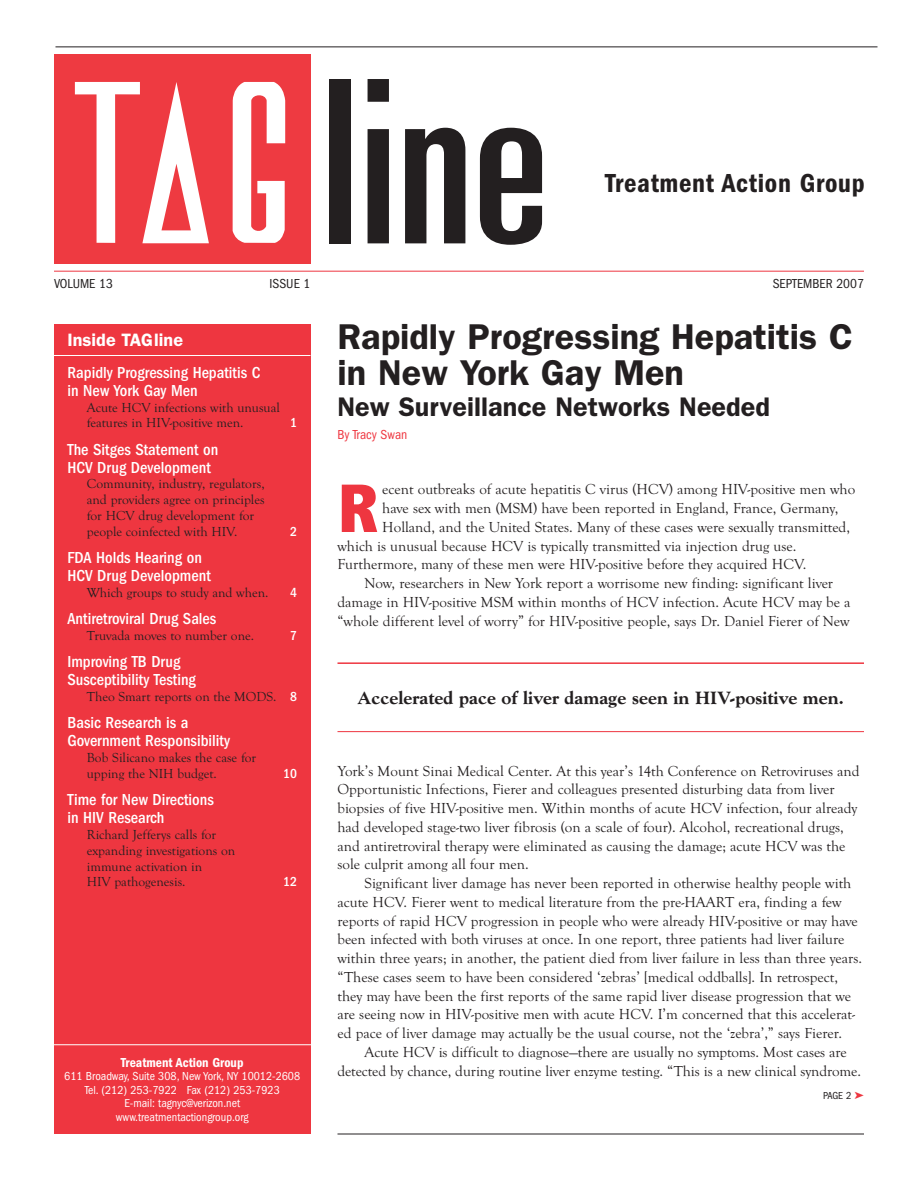
<style>
.page{position:relative;width:918px;height:1188px;background:#fff}
.page>*{position:absolute;margin:0;border:0;box-sizing:border-box;transform-origin:0 0}
.t1{font:ultra-condensed 227.7px "Univers";color:#231f20}
.t2{font:900 condensed 67.8px "Frutiger";color:#ee3640}
.t3{font:600 36px/36px "Franklin Gothic";color:#231f20}
.t4{font:600 27px "Franklin Gothic";color:#231f20}
.t5{font:600 condensed 27px "Franklin Gothic";letter-spacing:.025em;color:#231f20}
.t6{font:800 18px "Goudy";color:#231f20}
.t7{font:600 18px "Franklin Gothic";color:#fff}
.t8{font:500 condensed 16.5px/18px "Franklin Gothic";color:#fff}
.t9{font:15px/18.8px "Goudy Old Style T";color:#231f20}
.t10{font:13.5px/15.8px "Goudy Old Style T";color:#231f20}
.t11{font:condensed 13.5px "Franklin Gothic";color:#231f20}
.t12{font:600 condensed 13.5px "Franklin Gothic";color:#fff}
.t13{font:condensed 13.5px "Franklin Gothic";color:#ee3640}
.t14{font:500 condensed 13.5px "Franklin Gothic";color:#fff}
.t15{font:condensed 12px/13.5px "Franklin Gothic";color:#fff;text-align:center}
.t16{font:condensed 10.5px "Franklin Gothic";color:#231f20}
.s1{font-family:"Franklin Gothic";font-weight:500;font-stretch:condensed;color:#fff}
.s2{color:#ee3640}
</style>
<div class="page">
<div style="left:54px;top:324px;width:257px;height:810px;background:#ee3640"></div>
<hr style="left:338px;top:1134px;width:526px;height:1px;background:#231f20">
<hr style="left:338px;top:662px;width:526px;height:2px;background:#ee3640">
<hr style="left:338px;top:731px;width:526px;height:1px;background:#ee3640">
<hr style="left:40px;top:355px;width:270px;height:1px;background:#fff">
<hr style="left:48px;top:1044px;width:270px;height:1px;background:#fff">
<hr style="left:54px;top:271px;width:810px;height:1px;background:#ee3640">
<hr style="left:56px;top:46px;width:822px;height:1px;background:#231f20">
<div style="left:54px;top:54px;width:257px;height:210px;background:#ee3a41"></div>
<svg style="left:75px;top:82px;width:134px;height:161px"></svg>
<svg style="left:233px;top:82px;width:52px;height:161px"></svg>
<h1 class="t1" style="left:321px;top:79px;width:230px">line</h1>
<h3 class="t5" style="left:605px;top:174px;width:261px">Treatment Action Group</h3>
<p class="t11" style="left:54px;top:279px;width:61px">VOLUME 13</p>
<p class="t11" style="left:270px;top:279px;width:42px">ISSUE 1</p>
<p class="t11" style="left:773px;top:279px;width:93px">SEPTEMBER 2007</p>
<p class="t7" style="left:68px;top:329px;width:117px">Inside TAGline</p>
<p class="t8" style="left:67px;top:365px;width:194px">Rapidly Progressing Hepatitis C in New York Gay Men</p>
<p class="t10" style="left:87px;top:399px;width:195px">Acute HCV infections with unusual features in HIV-positive men.</p>
<p class="t8" style="left:68px;top:442px;width:152px">The Sitges Statement on<br>HCV Drug Development</p>
<p class="t10" style="left:87px;top:476px;width:179px">Community, industry, regulators, and providers agree on principles for HCV drug development for people coinfected with HIV.</p>
<p class="t14" style="left:290px;top:418px;width:8px">1</p>
<p class="t14" style="left:290px;top:527px;width:8px">2</p>
<p class="t8" style="left:68px;top:550px;width:145px">FDA Holds Hearing on<br>HCV Drug Development</p>
<p class="t10" style="left:87px;top:584px;width:183px">Which groups to study and when.</p>
<p class="t14" style="left:290px;top:588px;width:8px">4</p>
<p class="t8" style="left:68px;top:611px;width:150px">Antiretroviral Drug Sales</p>
<p class="t10" style="left:87px;top:627px;width:169px">Truvada moves to number one.</p>
<p class="t14" style="left:290px;top:631px;width:8px">7</p>
<p class="t8" style="left:67px;top:654px;width:130px">Improving TB Drug<br>Susceptibility Testing</p>
<p class="t10" style="left:87px;top:689px;width:212px">Theo Smart reports on the MODS. <span class="s1">8</span></p>
<p class="t8" style="left:68px;top:715px;width:164px">Basic Research is a<br>Government Responsibility</p>
<p class="t10" style="left:87px;top:750px;width:171px">Bob Silicano makes the case for upping the NIH budget.</p>
<p class="t14" style="left:283px;top:769px;width:15px">10</p>
<p class="t8" style="left:68px;top:792px;width:148px">Time for New Directions in HIV Research</p>
<p class="t10" style="left:87px;top:827px;width:150px">Richard Jefferys calls for expanding investigations on immune activation in<br>HIV pathogenesis.</p>
<p class="t14" style="left:283px;top:877px;width:15px">12</p>
<p class="t12" style="left:121px;top:1057px;width:124px">Treatment Action Group</p>
<p class="t15" style="left:64px;top:1070px;width:237px">611 Broadway, Suite 308, New York, NY 10012-2608<br>Tel. (212) 253-7922 Fax (212) 253-7923<br>E-mail: tagnyc@verizon.net www.treatmentactiongroup.org</p>
<h3 class="t3" style="left:338px;top:318px;width:517px">Rapidly Progressing Hepatitis C in New York Gay Men</h3>
<h3 class="t4" style="left:338px;top:391px;width:434px">New Surveillance Networks Needed</h3>
<p class="t13" style="left:338px;top:430px;width:71px">By Tracy Swan</p>
<h2 class="t2" style="left:338px;top:481px;width:43px">R</h2>
<p class="t9" style="left:382px;top:480px;width:474px">ecent outbreaks of acute hepatitis C virus (HCV) among HIV-positive men who</p>
<p class="t9" style="left:382px;top:499px;width:458px">have sex with men (MSM) have been reported in England, France, Germany,</p>
<p class="t9" style="left:382px;top:517px;width:469px">Holland, and the United States. Many of these cases were sexually transmitted,</p>
<p class="t9" style="left:337px;top:536px;width:460px">which is unusual because HCV is typically transmitted via injection drug use.</p>
<p class="t9" style="left:337px;top:555px;width:471px">Furthermore, many of these men were HIV-positive before they acquired HCV.</p>
<p class="t9" style="left:364px;top:574px;width:470px">Now, researchers in New York report a worrisome new finding: significant liver</p>
<p class="t9" style="left:337px;top:592px;width:514px">damage in HIV-positive MSM within months of HCV infection. Acute HCV may be a</p>
<p class="t9" style="left:337px;top:611px;width:514px">“whole different level of worry” for HIV-positive people, says Dr. Daniel Fierer of New</p>
<p class="t6" style="left:358px;top:691px;width:488px">Accelerated pace of liver damage seen in HIV-positive men.</p>
<p class="t9" style="left:337px;top:761px;width:524px">York’s Mount Sinai Medical Center. At this year’s 14th Conference on Retroviruses and Opportunistic Infections, Fierer and colleagues presented disturbing data from liver biopsies of five HIV-positive men. Within months of acute HCV infection, four already had developed stage-two liver fibrosis (on a scale of four). Alcohol, recreational drugs, and antiretroviral therapy were eliminated as causing the damage; acute HCV was the sole culprit among all four men.</p>
<p class="t9" style="left:337px;top:874px;width:526px;text-indent:27px">Significant liver damage has never been reported in otherwise healthy people with acute HCV. Fierer went to medical literature from the pre-HAART era, finding a few reports of rapid HCV progression in people who were already HIV-positive or may have been infected with both viruses at once. In one report, three patients had liver failure within three years; in another, the patient died from liver failure in less than three years. “These cases seem to have been considered ‘zebras’ [medical oddballs]. In retrospect, they may have been the first reports of the same rapid liver disease progression that we are seeing now in HIV-positive men with acute HCV. I’m concerned that this accelerat&shy;ed pace of liver damage may actually be the usual course, not the ‘zebra’,” says Fierer.</p>
<p class="t9" style="left:338px;top:1042px;width:525px;text-indent:27px">Acute HCV is difficult to diagnose—there are usually no symptoms. Most cases are detected by chance, during routine liver enzyme testing. “This is a new clinical syndrome.</p>
<p class="t16" style="left:823px;top:1092px;width:42px">PAGE 2 <span class="s2">➤</span></p>
</div>
